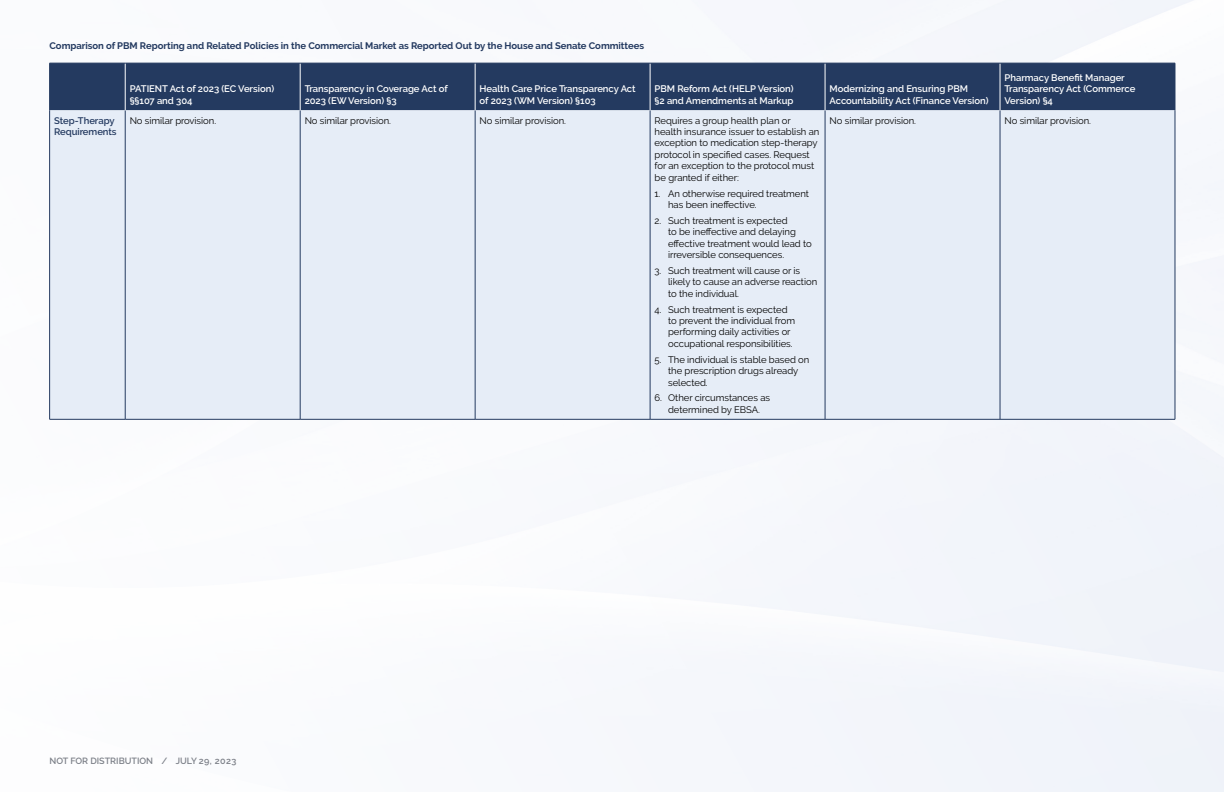
<style>
.page{position:relative;width:1224px;height:792px;background:#fff}
.page>*{position:absolute;margin:0;border:0;box-sizing:border-box;transform-origin:0 0}
.t1{font:9.5px/11.4px "Raleway";letter-spacing:-.005em;color:#000}
.t2{font:600 9.5px/11.4px "Raleway";letter-spacing:-.005em;color:#fff}
.t3{font:700 9.5px "Raleway";letter-spacing:-.005em;color:#243a60}
.t4{font:600 9.5px/11.4px "Raleway";letter-spacing:-.005em;color:#243a60}
.t5{font:600 9px "Raleway";color:#7c8088}
</style>
<div class="page">
<div style="left:50px;top:64px;width:1125px;height:46px;background:#243a60"></div>
<div style="left:50px;top:110px;width:1125px;height:309px;background:#e6edf7"></div>
<hr style="left:49px;top:63px;width:1px;height:47px;background:#243a60">
<hr style="left:1175px;top:63px;width:1px;height:47px;background:#243a60">
<hr style="left:49px;top:110px;width:1px;height:309px;background:#243a60">
<hr style="left:125px;top:110px;width:1px;height:309px;background:#243a60">
<hr style="left:300px;top:110px;width:1px;height:309px;background:#243a60">
<hr style="left:475px;top:110px;width:1px;height:309px;background:#243a60">
<hr style="left:650px;top:110px;width:1px;height:309px;background:#243a60">
<hr style="left:825px;top:110px;width:1px;height:309px;background:#243a60">
<hr style="left:1000px;top:110px;width:1px;height:309px;background:#243a60">
<hr style="left:1175px;top:110px;width:1px;height:309px;background:#243a60">
<hr style="left:50px;top:419px;width:75px;height:1px;background:#243a60">
<hr style="left:125px;top:419px;width:175px;height:1px;background:#243a60">
<hr style="left:300px;top:419px;width:175px;height:1px;background:#243a60">
<hr style="left:475px;top:419px;width:175px;height:1px;background:#243a60">
<hr style="left:650px;top:419px;width:175px;height:1px;background:#243a60">
<hr style="left:825px;top:419px;width:175px;height:1px;background:#243a60">
<hr style="left:1000px;top:419px;width:175px;height:1px;background:#243a60">
<hr style="left:125px;top:63px;width:1px;height:47px;background:#fff">
<hr style="left:300px;top:63px;width:1px;height:47px;background:#fff">
<hr style="left:475px;top:63px;width:1px;height:47px;background:#fff">
<hr style="left:650px;top:63px;width:1px;height:47px;background:#fff">
<hr style="left:825px;top:63px;width:1px;height:47px;background:#fff">
<hr style="left:1000px;top:63px;width:1px;height:47px;background:#fff">
<hr style="left:50px;top:63px;width:75px;height:1px;background:#243a60">
<hr style="left:125px;top:63px;width:175px;height:1px;background:#243a60">
<hr style="left:300px;top:63px;width:175px;height:1px;background:#243a60">
<hr style="left:475px;top:63px;width:175px;height:1px;background:#243a60">
<hr style="left:650px;top:63px;width:175px;height:1px;background:#243a60">
<hr style="left:825px;top:63px;width:175px;height:1px;background:#243a60">
<hr style="left:1000px;top:63px;width:175px;height:1px;background:#243a60">
<p class="t3" style="left:50px;top:41px;width:596px">Comparison of PBM Reporting and Related Policies in the Commercial Market as Reported Out by the House and Senate Committees</p>
<p class="t2" style="left:130px;top:83px;width:146px">PATIENT Act of 2023 (EC Version) §§107 and 304</p>
<p class="t2" style="left:305px;top:83px;width:145px">Transparency in Coverage Act of<br>2023 (EW Version) §3</p>
<p class="t2" style="left:480px;top:83px;width:158px">Health Care Price Transparency Act of 2023 (WM Version) §103</p>
<p class="t2" style="left:655px;top:83px;width:141px">PBM Reform Act (HELP Version) §2 and Amendments at Markup</p>
<p class="t2" style="left:830px;top:83px;width:160px">Modernizing and Ensuring PBM<br>Accountability Act (Finance Version)</p>
<p class="t2" style="left:1005px;top:72px;width:132px">Pharmacy Benefit Manager<br>Transparency Act (Commerce<br>Version) §4</p>
<p class="t4" style="left:54px;top:115px;width:64px">Step-Therapy<br>Requirements</p>
<p class="t1" style="left:130px;top:115px;width:88px">No similar provision.</p>
<p class="t1" style="left:305px;top:115px;width:88px">No similar provision.</p>
<p class="t1" style="left:480px;top:115px;width:88px">No similar provision.</p>
<p class="t1" style="left:655px;top:115px;width:166px">Requires a group health plan or health insurance issuer to establish an exception to medication step-therapy protocol in specified cases. Request for an exception to the protocol must be granted if either:</p>
<p class="t1" style="left:668px;top:187px;width:142px;text-indent:-13px">1. An otherwise required treatment has been ineffective.</p>
<p class="t1" style="left:668px;top:215px;width:145px;text-indent:-13px">2. Such treatment is expected<br>to be ineffective and delaying effective treatment would lead to irreversible consequences.</p>
<p class="t1" style="left:668px;top:265px;width:151px;text-indent:-13px">3. Such treatment will cause or is likely to cause an adverse reaction to the individual.</p>
<p class="t1" style="left:668px;top:304px;width:129px;text-indent:-13px">4. Such treatment is expected to prevent the individual from performing daily activities or occupational responsibilities.</p>
<p class="t1" style="left:668px;top:354px;width:143px;text-indent:-13px">5. The individual is stable based on the prescription drugs already selected.</p>
<p class="t1" style="left:655px;top:392px;width:117px;text-align:center">6. Other circumstances as determined by EBSA.</p>
<p class="t1" style="left:830px;top:115px;width:88px">No similar provision.</p>
<p class="t1" style="left:1005px;top:115px;width:88px">No similar provision.</p>
<p class="t5" style="left:50px;top:756px;width:188px">NOT FOR DISTRIBUTION / JULY 29, 2023</p>
</div>
